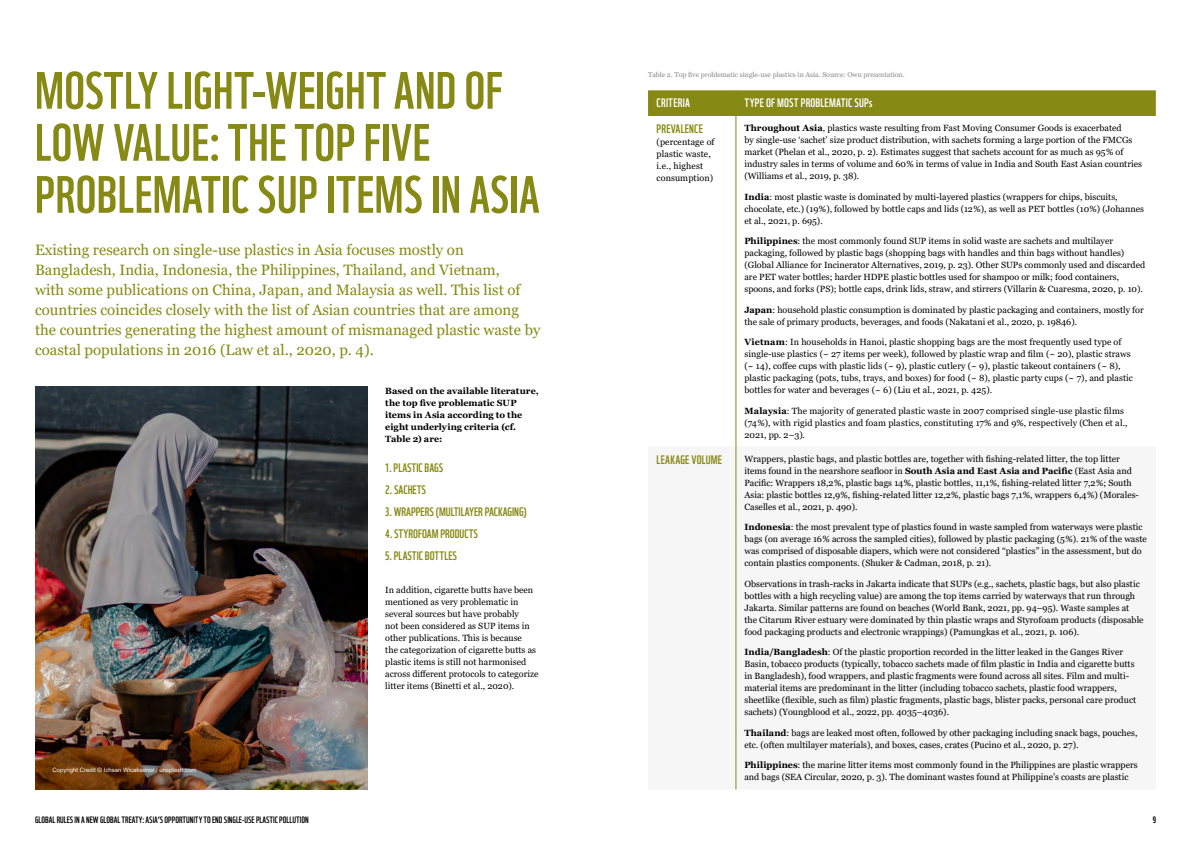
<style>
.page{position:relative;width:1191px;height:842px;background:#fff}
.page>*{position:absolute;margin:0;border:0;box-sizing:border-box;transform-origin:0 0}
.t1{font:51px/52px "WWF";letter-spacing:.005em;color:#868914}
.t2{font:15px/20px "Georgia";color:#868914}
.t3{font:12px "WWF";color:#868914}
.t4{font:12px "WWF";letter-spacing:.015em;color:#fff}
.t5{font:9px/12px "Georgia";color:#000}
.t6{font:700 9px/12px "Georgia";color:#000}
.t7{font:9px "WWF";color:#000}
.t8{font:7px "Georgia";color:#878787}
.t9{font:6px "Arial";color:#fff}
.s1{font-weight:700}
</style>
<div class="page">
<img style="left:35px;top:387px;width:333px;height:402px">
<div style="left:648px;top:90px;width:507px;height:26px;background:#868914"></div>
<hr style="left:735px;top:116px;width:1px;height:330px;background:#868914">
<hr style="left:735px;top:446px;width:1px;height:343px;background:#868914">
<h1 class="t1" style="left:35px;top:62px;width:506px">MOSTLY LIGHT-WEIGHT AND OF<br>LOW VALUE: THE TOP FIVE<br>PROBLEMATIC SUP ITEMS IN ASIA</h1>
<p class="t2" style="left:35px;top:241px;width:507px">Existing research on single-use plastics in Asia focuses mostly on Bangladesh, India, Indonesia, the Philippines, Thailand, and Vietnam,<br>with some publications on China, Japan, and Malaysia as well. This list of countries coincides closely with the list of Asian countries that are among the countries generating the highest amount of mismanaged plastic waste by coastal populations in 2016 (Law et al., 2020, p. 4).</p>
<p class="t6" style="left:385px;top:384px;width:155px">Based on the available literature, the top five problematic SUP items in Asia according to the eight underlying criteria (cf.<br>Table 2) are:</p>
<h3 class="t3" style="left:385px;top:460px;width:59px">1. PLASTIC BAGS</h3>
<h3 class="t3" style="left:385px;top:482px;width:42px">2. SACHETS</h3>
<h3 class="t3" style="left:385px;top:504px;width:143px">3. WRAPPERS (MULTILAYER PACKAGING)</h3>
<h3 class="t3" style="left:385px;top:526px;width:94px">4. STYROFOAM PRODUCTS</h3>
<h3 class="t3" style="left:385px;top:548px;width:73px">5. PLASTIC BOTTLES</h3>
<p class="t5" style="left:385px;top:584px;width:154px">In addition, cigarette butts have been mentioned as very problematic in several sources but have probably<br>not been considered as SUP items in other publications. This is because<br>the categorization of cigarette butts as plastic items is still not harmonised across different protocols to categorize litter items (Binetti et al., 2020).</p>
<p class="t9" style="left:53px;top:766px;width:145px">Copyright Credit © Ichsan Wicaksonor / unsplash.com</p>
<p class="t7" style="left:35px;top:814px;width:275px">GLOBAL RULES IN A NEW GLOBAL TREATY: ASIA’S OPPORTUNITY TO END SINGLE-USE PLASTIC POLLUTION</p>
<p class="t8" style="left:648px;top:70px;width:258px">Table 2. Top five problematic single-use plastics in Asia. Source: Own presentation.</p>
<h3 class="t4" style="left:656px;top:95px;width:35px">CRITERIA</h3>
<h3 class="t4" style="left:744px;top:95px;width:130px">TYPE OF MOST PROBLEMATIC SUPs</h3>
<h3 class="t3" style="left:656px;top:121px;width:48px">PREVALENCE</h3>
<p class="t5" style="left:656px;top:136px;width:59px">(percentage of plastic waste, i.e., highest consumption)</p>
<p class="t5" style="left:744px;top:122px;width:399px"><span class="s1">Throughout Asia</span>, plastics waste resulting from Fast Moving Consumer Goods is exacerbated<br>by single-use ‘sachet’ size product distribution, with sachets forming a large portion of the FMCGs market (Phelan et al., 2020, p. 2). Estimates suggest that sachets account for as much as 95% of industry sales in terms of volume and 60% in terms of value in India and South East Asian countries (Williams et al., 2019, p. 38).</p>
<p class="t5" style="left:744px;top:191px;width:401px"><span class="s1">India</span>: most plastic waste is dominated by multi-layered plastics (wrappers for chips, biscuits, chocolate, etc.) (19%), followed by bottle caps and lids (12%), as well as PET bottles (10%) (Johannes et al., 2021, p. 695).</p>
<p class="t5" style="left:744px;top:235px;width:402px"><span class="s1">Philippines</span>: the most commonly found SUP items in solid waste are sachets and multilayer packaging, followed by plastic bags (shopping bags with handles and thin bags without handles) (Global Alliance for Incinerator Alternatives, 2019, p. 23). Other SUPs commonly used and discarded are PET water bottles; harder HDPE plastic bottles used for shampoo or milk; food containers, spoons, and forks (PS); bottle caps, drink lids, straw, and stirrers (Villarin &amp; Cuaresma, 2020, p. 10).</p>
<p class="t5" style="left:744px;top:304px;width:401px"><span class="s1">Japan</span>: household plastic consumption is dominated by plastic packaging and containers, mostly for the sale of primary products, beverages, and foods (Nakatani et al., 2020, p. 19846).</p>
<p class="t5" style="left:744px;top:336px;width:390px"><span class="s1">Vietnam</span>: In households in Hanoi, plastic shopping bags are the most frequently used type of single-use plastics (~ 27 items per week), followed by plastic wrap and film (~ 20), plastic straws (~ 14), coffee cups with plastic lids (~ 9), plastic cutlery (~ 9), plastic takeout containers (~ 8), plastic packaging (pots, tubs, trays, and boxes) for food (~ 8), plastic party cups (~ 7), and plastic bottles for water and beverages (~ 6) (Liu et al., 2021, p. 425).</p>
<p class="t5" style="left:744px;top:405px;width:385px"><span class="s1">Malaysia</span>: The majority of generated plastic waste in 2007 comprised single-use plastic films (74%), with rigid plastics and foam plastics, constituting 17% and 9%, respectively (Chen et al.,<br>2021, pp. 2–3).</p>
<h3 class="t3" style="left:656px;top:451px;width:67px">LEAKAGE VOLUME</h3>
<p class="t5" style="left:744px;top:453px;width:396px">Wrappers, plastic bags, and plastic bottles are, together with fishing-related litter, the top litter items found in the nearshore seafloor in <span class="s1">South Asia and East Asia and Pacific</span> (East Asia and Pacific: Wrappers 18,2%, plastic bags 14%, plastic bottles, 11,1%, fishing-related litter 7,2%; South Asia: plastic bottles 12,9%, fishing-related litter 12,2%, plastic bags 7,1%, wrappers 6,4%) (Morales-Caselles et al., 2021, p. 490).</p>
<p class="t5" style="left:744px;top:521px;width:404px"><span class="s1">Indonesia</span>: the most prevalent type of plastics found in waste sampled from waterways were plastic bags (on average 16% across the sampled cities), followed by plastic packaging (5%). 21% of the waste was comprised of disposable diapers, which were not considered “plastics” in the assessment, but do contain plastics components. (Shuker &amp; Cadman, 2018, p. 21).</p>
<p class="t5" style="left:744px;top:578px;width:400px">Observations in trash-racks in Jakarta indicate that SUPs (e.g., sachets, plastic bags, but also plastic bottles with a high recycling value) are among the top items carried by waterways that run through Jakarta. Similar patterns are found on beaches (World Bank, 2021, pp. 94–95). Waste samples at the Citarum River estuary were dominated by thin plastic wraps and Styrofoam products (disposable food packaging products and electronic wrappings) (Pamungkas et al., 2021, p. 106).</p>
<p class="t5" style="left:744px;top:646px;width:393px"><span class="s1">India/Bangladesh</span>: Of the plastic proportion recorded in the litter leaked in the Ganges River Basin, tobacco products (typically, tobacco sachets made of film plastic in India and cigarette butts in Bangladesh), food wrappers, and plastic fragments were found across all sites. Film and multi&shy;material items are predominant in the litter (including tobacco sachets, plastic food wrappers, sheetlike (flexible, such as film) plastic fragments, plastic bags, blister packs, personal care product sachets) (Youngblood et al., 2022, pp. 4035–4036).</p>
<p class="t5" style="left:744px;top:727px;width:394px"><span class="s1">Thailand</span>: bags are leaked most often, followed by other packaging including snack bags, pouches, etc. (often multilayer materials), and boxes, cases, crates (Pucino et al., 2020, p. 27).</p>
<p class="t5" style="left:744px;top:759px;width:395px"><span class="s1">Philippines</span>: the marine litter items most commonly found in the Philippines are plastic wrappers and bags (SEA Circular, 2020, p. 3). The dominant wastes found at Philippine’s coasts are plastic</p>
<p class="t7" style="left:1152px;top:814px;width:5px">9</p>
</div>
